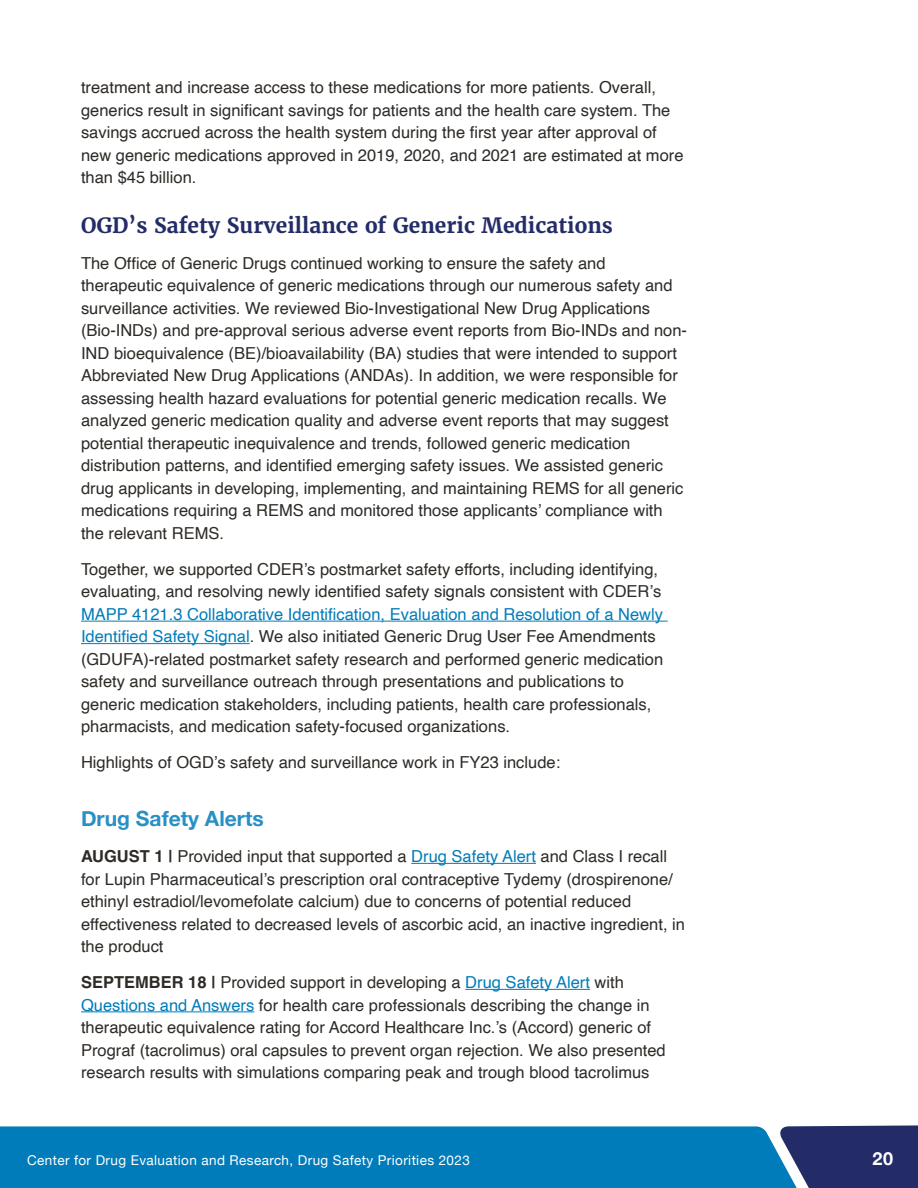
<style>
.page{position:relative;width:918px;height:1188px;background:#fff}
.page>*{position:absolute;margin:0;border:0;box-sizing:border-box;transform-origin:0 0}
.t1{font:700 21px "Merriweather";color:#232c67}
.t2{font:700 21px "Helvetica Neue";color:#2790c4}
.t3{font:700 18px "Helvetica Neue";color:#fff}
.Body{font:16.5px/22.5px "Helvetica";color:#2e2a26}
.t4{font:13.5px "Helvetica Neue";letter-spacing:.03em;color:#fff}
.s1{color:#017cba}
.s2{font-weight:700}
</style>
<div class="page">
<div style="left:803px;top:1125px;width:115px;height:63px;background:#232c67"></div>
<div style="left:0;top:1126px;width:803px;height:62px;background:#017cba"></div>
<hr style="left:81px;top:621px;width:587px;height:1px;background:#017cba">
<hr style="left:81px;top:643px;width:169px;height:1px;background:#017cba">
<hr style="left:411px;top:863px;width:125px;height:1px;background:#017cba">
<hr style="left:465px;top:989px;width:125px;height:1px;background:#017cba">
<hr style="left:81px;top:1011px;width:173px;height:1px;background:#017cba">
<p class="Body" style="left:81px;top:77px;width:604px">treatment and increase access to these medications for more patients. Overall, generics result in significant savings for patients and the health care system. The savings accrued across the health system during the first year after approval of new generic medications approved in 2019, 2020, and 2021 are estimated at more than $45 billion.</p>
<h2 class="t1" style="left:81px;top:212px;width:533px">OGD’s Safety Surveillance of Generic Medications</h2>
<p class="Body" style="left:81px;top:252px;width:608px">The Office of Generic Drugs continued working to ensure the safety and therapeutic equivalence of generic medications through our numerous safety and surveillance activities. We reviewed Bio-Investigational New Drug Applications (Bio-INDs) and pre-approval serious adverse event reports from Bio-INDs and non-IND bioequivalence (BE)/bioavailability (BA) studies that were intended to support Abbreviated New Drug Applications (ANDAs). In addition, we were responsible for assessing health hazard evaluations for potential generic medication recalls. We analyzed generic medication quality and adverse event reports that may suggest potential therapeutic inequivalence and trends, followed generic medication distribution patterns, and identified emerging safety issues. We assisted generic drug applicants in developing, implementing, and maintaining REMS for all generic medications requiring a REMS and monitored those applicants’ compliance with the relevant REMS.</p>
<p class="Body" style="left:81px;top:558px;width:584px">Together, we supported CDER’s postmarket safety efforts, including identifying, evaluating, and resolving newly identified safety signals consistent with CDER’s <span class="s1">MAPP 4121.3 Collaborative Identification, Evaluation and Resolution of a Newly Identified Safety Signal</span>. We also initiated Generic Drug User Fee Amendments (GDUFA)-related postmarket safety research and performed generic medication safety and surveillance outreach through presentations and publications to generic medication stakeholders, including patients, health care professionals, pharmacists, and medication safety-focused organizations.</p>
<p class="Body" style="left:81px;top:752px;width:481px">Highlights of OGD’s safety and surveillance work in FY23 include:</p>
<h3 class="t2" style="left:81px;top:802px;width:184px">Drug Safety Alerts</h3>
<p class="Body" style="left:81px;top:846px;width:606px"><span class="s2">AUGUST 1 |</span> Provided input that supported a <span class="s1">Drug Safety Alert</span> and Class I recall for Lupin Pharmaceutical’s prescription oral contraceptive Tydemy (drospirenone/ ethinyl estradiol/levomefolate calcium) due to concerns of potential reduced effectiveness related to decreased levels of ascorbic acid, an inactive ingredient, in the product</p>
<p class="Body" style="left:81px;top:972px;width:586px"><span class="s2">SEPTEMBER 18 |</span> Provided support in developing a <span class="s1">Drug Safety Alert</span> with <span class="s1">Questions and Answers</span> for health care professionals describing the change in therapeutic equivalence rating for Accord Healthcare Inc.’s (Accord) generic of Prograf (tacrolimus) oral capsules to prevent organ rejection. We also presented research results with simulations comparing peak and trough blood tacrolimus</p>
<p class="t4" style="left:27px;top:1150px;width:444px">Center for Drug Evaluation and Research, Drug Safety Priorities 2023</p>
<p class="t3" style="left:873px;top:1144px;width:22px">20</p>
</div>
